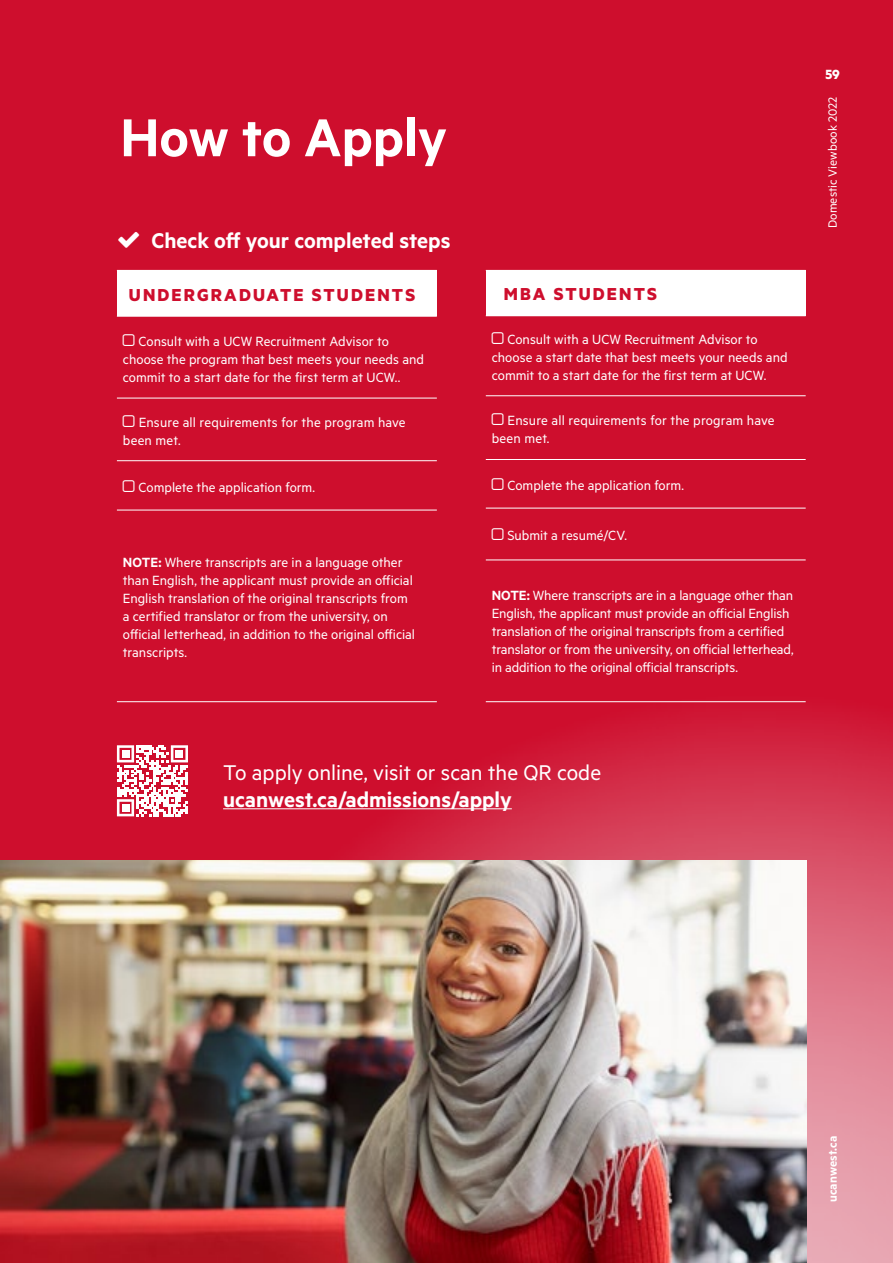
<style>
.page{position:relative;width:893px;height:1263px;background:#ce0e2d}
.page>*{position:absolute;margin:0;border:0;box-sizing:border-box;transform-origin:0 0}
.t1{font:600 60px "Metric";color:#fff}
.t2{font:600 24px "Metric";color:#fff}
.t3{font:24px "Metric";color:#fff}
.t4{font:700 19.5px "Metric";letter-spacing:.11em;color:#ce0e2d}
.t5{font:15px/18px "Metric";color:#fff}
.t6{font:700 15px "Metric";color:#fff}
.t7{font:13.5px "Metric";color:#fff}
.t8{font:600 13.5px "Metric";letter-spacing:.01em;color:#fff}
.s1{font-weight:600}
</style>
<div class="page">
<svg style="left:116px;top:701px;width:777px;height:562px"></svg>
<div style="left:117px;top:270px;width:320px;height:46px;background:#fff"></div>
<hr style="left:117px;top:316px;width:320px;height:1px;background:#fff">
<hr style="left:117px;top:398px;width:320px;height:1px;background:#fff">
<hr style="left:117px;top:460px;width:320px;height:1px;background:#fff">
<hr style="left:117px;top:510px;width:320px;height:1px;background:#fff">
<hr style="left:117px;top:701px;width:320px;height:1px;background:#fff">
<div style="left:486px;top:270px;width:320px;height:46px;background:#fff"></div>
<hr style="left:486px;top:395px;width:320px;height:1px;background:#fff">
<hr style="left:486px;top:459px;width:320px;height:1px;background:#fff">
<hr style="left:486px;top:508px;width:320px;height:1px;background:#fff">
<hr style="left:486px;top:560px;width:320px;height:1px;background:#fff">
<hr style="left:486px;top:701px;width:320px;height:1px;background:#fff">
<img style="left:0;top:860px;width:806px;height:403px">
<hr style="left:223px;top:808px;width:289px;height:1px;background:#fff">
<svg style="left:117px;top:745px;width:71px;height:71px"></svg>
<div style="left:122px;top:750px;width:7px;height:7px;background:#fff"></div>
<div style="left:176px;top:750px;width:7px;height:7px;background:#fff"></div>
<div style="left:122px;top:804px;width:7px;height:7px;background:#fff"></div>
<h1 class="t1" style="left:120px;top:102px;width:328px">How to Apply</h1>
<h2 class="t2" style="left:152px;top:226px;width:300px">Check off your completed steps</h2>
<h3 class="t4" style="left:129px;top:283px;width:288px">UNDERGRADUATE STUDENTS</h3>
<p class="t5" style="left:123px;top:331px;width:303px;text-indent:16px">Consult with a UCW Recruitment Advisor to choose the program that best meets your needs and commit to a start date for the first term at UCW..</p>
<p class="t5" style="left:123px;top:413px;width:284px;text-indent:16px">Ensure all requirements for the program have been met.</p>
<p class="t5" style="left:138px;top:478px;width:178px">Complete the application form.</p>
<p class="t5" style="left:123px;top:552px;width:294px"><span class="s1">NOTE:</span> Where transcripts are in a language other than English, the applicant must provide an official English translation of the original transcripts from a certified translator or from the university, on official letterhead, in addition to the original official transcripts.</p>
<h3 class="t4" style="left:504px;top:282px;width:155px">MBA STUDENTS</h3>
<p class="t5" style="left:492px;top:330px;width:297px;text-indent:16px">Consult with a UCW Recruitment Advisor to choose a start date that best meets your needs and commit to a start date for the first term at UCW.</p>
<p class="t5" style="left:492px;top:411px;width:284px;text-indent:16px">Ensure all requirements for the program have been met.</p>
<p class="t5" style="left:507px;top:476px;width:178px">Complete the application form.</p>
<p class="t5" style="left:507px;top:526px;width:121px">Submit a resumé/CV.</p>
<p class="t5" style="left:492px;top:586px;width:303px"><span class="s1">NOTE:</span> Where transcripts are in a language other than English, the applicant must provide an official English translation of the original transcripts from a certified translator or from the university, on official letterhead, in addition to the original official transcripts.</p>
<p class="t6" style="left:825px;top:65px;width:16px">59</p>
<p class="t7" style="left:825px;top:228px;width:132px;rotate:-90deg">Domestic Viewbook 2022</p>
<h2 class="t3" style="left:223px;top:759px;width:380px">To apply online, visit or scan the QR code</h2>
<h2 class="t2" style="left:223px;top:785px;width:290px">ucanwest.ca/admissions/apply</h2>
<p class="t8" style="left:825px;top:1202px;width:68px;rotate:-90deg">ucanwest.ca</p>
</div>
